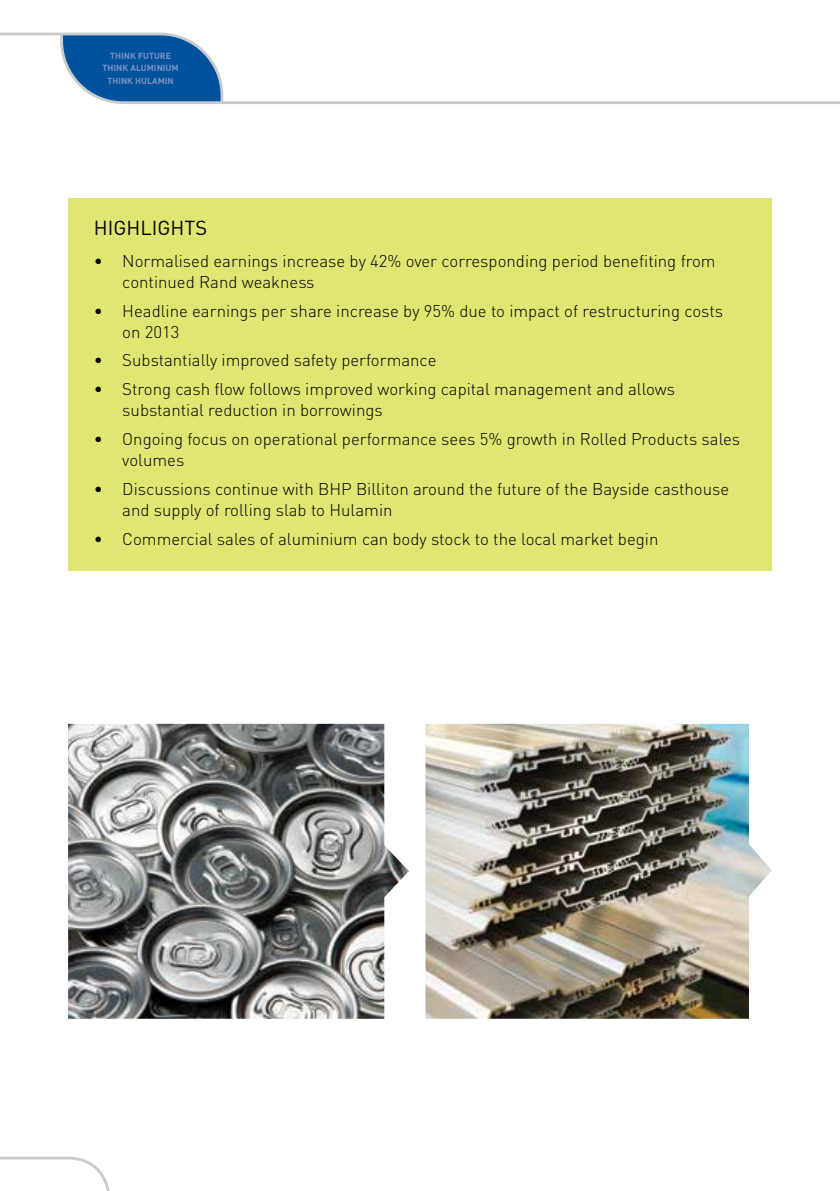
<style>
.page{position:relative;width:840px;height:1191px;background:#fff}
.page>*{position:absolute;margin:0;border:0;box-sizing:border-box;transform-origin:0 0}
.t1{font:20px "DIN";color:#000}
.t2{font:300 16.8px/21px "DIN";color:#000}
.t3{font:700 8.8px/12.8px "DIN";color:#7c91c4;text-align:center}
</style>
<div class="page">
<svg style="left:0;top:1156px;width:110px;height:35px"></svg>
<svg style="left:225px;top:101px;width:614px;height:3px;background:#cecfd0"></svg>
<svg style="left:0;top:32px;width:225px;height:72px"></svg>
<div style="left:68px;top:198px;width:703px;height:372px;background:#dfe672"></div>
<img style="left:68px;top:724px;width:340px;height:294px">
<img style="left:425px;top:724px;width:346px;height:294px">
<p class="t3" style="left:102px;top:49px;width:77px">THINK FUTURE<br>THINK ALUMINIUM<br>THINK HULAMIN</p>
<p class="t1" style="left:94px;top:216px;width:115px">HIGHLIGHTS</p>
<p class="t2" style="left:122px;top:250px;width:594px;text-indent:-28px">• Normalised earnings increase by 42% over corresponding period benefiting from continued Rand weakness</p>
<p class="t2" style="left:122px;top:300px;width:602px;text-indent:-28px">• Headline earnings per share increase by 95% due to impact of restructuring costs on 2013</p>
<p class="t2" style="left:94px;top:350px;width:344px">• Substantially improved safety performance</p>
<p class="t2" style="left:122px;top:378px;width:554px;text-indent:-28px">• Strong cash flow follows improved working capital management and allows substantial reduction in borrowings</p>
<p class="t2" style="left:122px;top:428px;width:619px;text-indent:-28px">• Ongoing focus on operational performance sees 5% growth in Rolled Products sales volumes</p>
<p class="t2" style="left:122px;top:478px;width:608px;text-indent:-28px">• Discussions continue with BHP Billiton around the future of the Bayside casthouse and supply of rolling slab to Hulamin</p>
<p class="t2" style="left:94px;top:528px;width:565px">• Commercial sales of aluminium can body stock to the local market begin</p>
</div>
